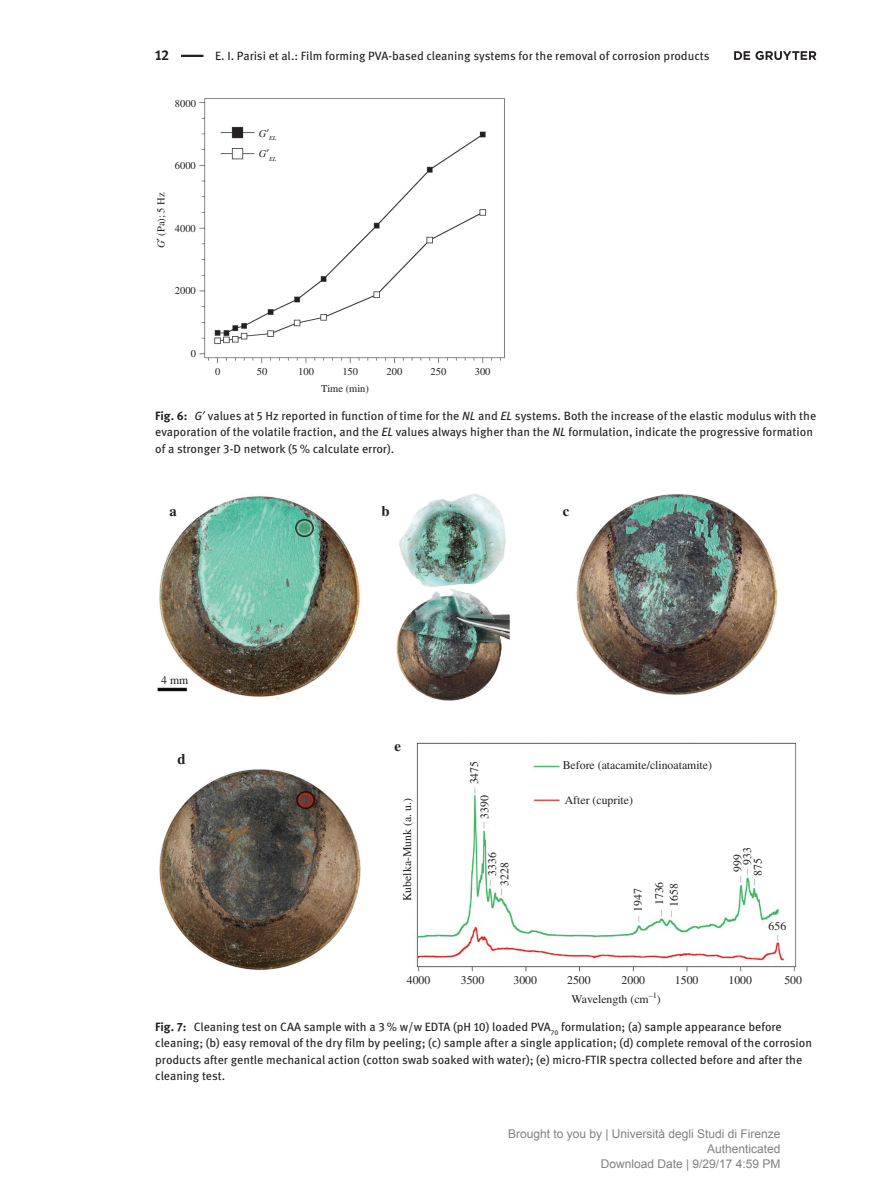
<style>
.page{position:relative;width:893px;height:1191px;background:#fff}
.page>*{position:absolute;margin:0;border:0;box-sizing:border-box;transform-origin:0 0}
.t1{font:700 14.7px "Times";color:#231f20}
.t2{font:700 14.25px "DG Meta Science";color:#231f20}
.t3{font:12px/16.5px "DG Meta Science";color:#231f20}
.t4{font:12px/15px "Arial";color:#808080;text-align:right}
.t5{font:11.7px/12.3px "Times";color:#231f20}
.t6{font:10.5px/17.5px "Times";color:#231f20}
.t7{font:italic 6.15px "Times";color:#231f20}
.s1{font-style:italic}
.s2{font-weight:700}
</style>
<div class="page">
<svg style="left:734px;top:51px;width:82px;height:9px"></svg>
<hr style="left:181px;top:55px;width:22px;height:2px;background:#231f20">
<img style="left:199px;top:98px;width:306px;height:266px">
<img style="left:157px;top:493px;width:640px;height:478px">
<p class="t2" style="left:155px;top:44px;width:16px">12</p>
<p class="t3" style="left:215px;top:47px;width:496px">E. I. Parisi et al.: Film forming PVA-based cleaning systems for the removal of corrosion products</p>
<p class="t6" style="left:175px;top:94px;width:22px">8000</p>
<p class="t6" style="left:175px;top:157px;width:22px">6000</p>
<p class="t6" style="left:152px;top:248px;width:57px;rotate:-90deg"><span class="s1">G</span> (Pa); 5 Hz</p>
<p class="t6" style="left:175px;top:219px;width:22px">4000</p>
<p class="t6" style="left:175px;top:282px;width:22px">2000</p>
<p class="t7" style="left:259px;top:135px;width:19px"><sup>G</sup> EL</p>
<p class="t7" style="left:259px;top:155px;width:19px"><sup>G</sup> EL</p>
<p class="t6" style="left:191px;top:344px;width:7px">0</p>
<p class="t6" style="left:215px;top:362px;width:7px">0</p>
<p class="t6" style="left:257px;top:362px;width:12px">50</p>
<p class="t6" style="left:298px;top:362px;width:17px">100</p>
<p class="t6" style="left:321px;top:362px;width:49px;text-indent:21px">150<br>Time (min)</p>
<p class="t6" style="left:386px;top:362px;width:17px">200</p>
<p class="t6" style="left:431px;top:362px;width:17px">250</p>
<p class="t6" style="left:475px;top:362px;width:17px">300</p>
<p class="t3" style="left:155px;top:407px;width:662px"><span class="s2">Fig. 6:</span> <span class="s1">G</span> values at 5 Hz reported in function of time for the <span class="s1">NL</span> and <span class="s1">EL</span> systems. Both the increase of the elastic modulus with the evaporation of the volatile fraction, and the <span class="s1">EL</span> values always higher than the <span class="s1">NL</span> formulation, indicate the progressive formation of a stronger 3-D network (5 % calculate error).</p>
<p class="t1" style="left:169px;top:502px;width:9px">a</p>
<p class="t1" style="left:381px;top:502px;width:10px">b</p>
<p class="t1" style="left:563px;top:502px;width:8px">c</p>
<p class="t5" style="left:161px;top:674px;width:29px">4 mm</p>
<p class="t1" style="left:178px;top:750px;width:10px">d</p>
<p class="t1" style="left:394px;top:737px;width:8px">e</p>
<p class="t5" style="left:468px;top:784px;width:25px;rotate:-90deg">3475</p>
<p class="t5" style="left:401px;top:901px;width:104px;rotate:-90deg">Kubelka-Munk (a. u.)</p>
<p class="t5" style="left:478px;top:818px;width:25px;rotate:-90deg">3390</p>
<p class="t5" style="left:486px;top:886px;width:35px;text-indent:10px;rotate:-90deg">3336<br>3228</p>
<p class="t5" style="left:407px;top:974px;width:25px">4000</p>
<p class="t5" style="left:461px;top:974px;width:25px">3500</p>
<p class="t5" style="left:514px;top:974px;width:25px">3000</p>
<p class="t5" style="left:563px;top:759px;width:151px">Before (atacamite/clinoatamite)</p>
<p class="t5" style="left:565px;top:793px;width:70px">After (cuprite)</p>
<p class="t5" style="left:627px;top:912px;width:32px;line-height:21.3px;text-align:center;rotate:-90deg">1947<br>1736</p>
<p class="t5" style="left:668px;top:906px;width:25px;rotate:-90deg">1658</p>
<p class="t5" style="left:731px;top:872px;width:19px;rotate:-90deg">999</p>
<p class="t5" style="left:741px;top:865px;width:19px;rotate:-90deg">933</p>
<p class="t5" style="left:751px;top:876px;width:19px;rotate:-90deg">875</p>
<p class="t5" style="left:769px;top:920px;width:19px">656</p>
<p class="t5" style="left:567px;top:974px;width:25px">2500</p>
<p class="t5" style="left:622px;top:974px;width:25px">2000</p>
<p class="t5" style="left:675px;top:974px;width:25px">1500</p>
<p class="t5" style="left:729px;top:974px;width:25px">1000</p>
<p class="t5" style="left:784px;top:974px;width:19px">500</p>
<p class="t5" style="left:572px;top:992px;width:91px">Wavelength (cm<sup>–1</sup>)</p>
<p class="t3" style="left:155px;top:1018px;width:658px"><span class="s2">Fig. 7:</span> Cleaning test on CAA sample with a 3 % w/w EDTA (pH 10) loaded PVA<sub>70</sub> formulation; (a) sample appearance before cleaning; (b) easy removal of the dry film by peeling; (c) sample after a single application; (d) complete removal of the corrosion products after gentle mechanical action (cotton swab soaked with water); (e) micro-FTIR spectra collected before and after the cleaning test.</p>
<p class="t4" style="left:508px;top:1127px;width:274px">Brought to you by | Università degli Studi di Firenze<br>Authenticated<br>Download Date | 9/29/17 4:59 PM</p>
</div>
